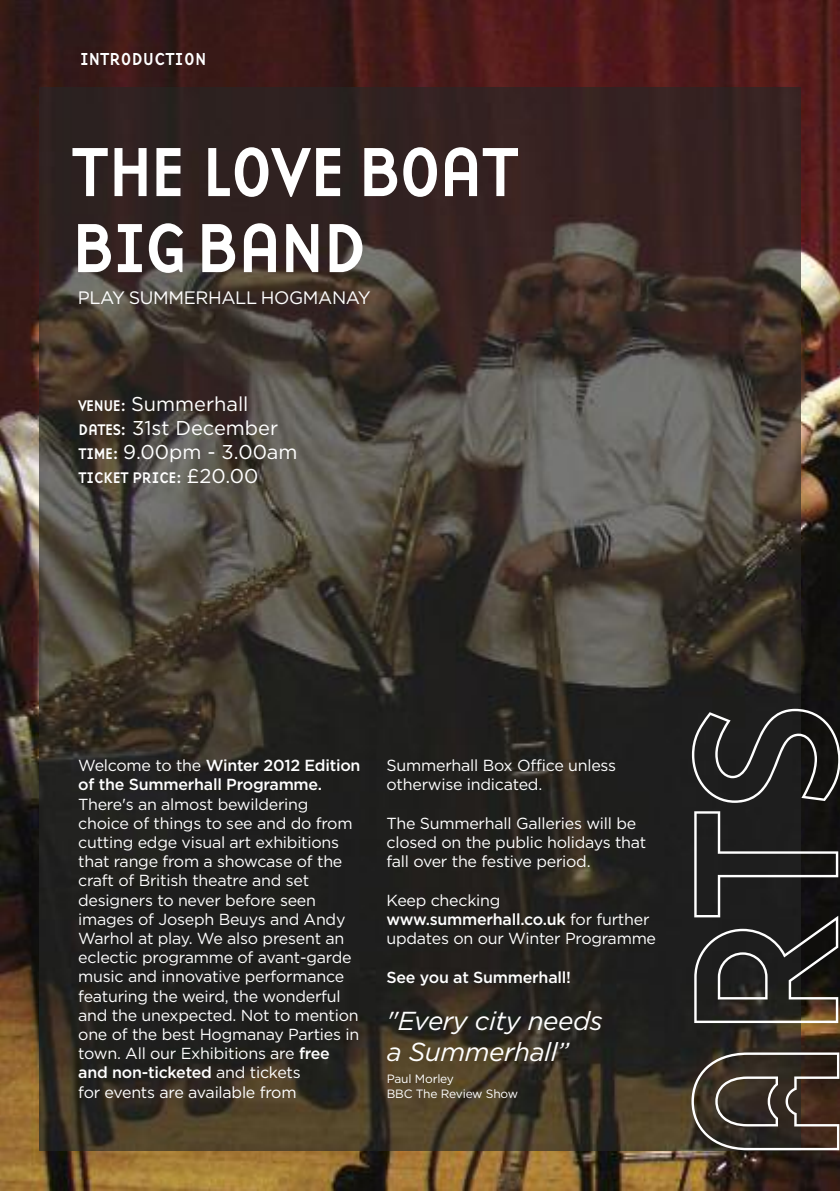
<style>
.page{position:relative;width:840px;height:1191px;background:#fff}
.page>*{position:absolute;margin:0;border:0;box-sizing:border-box;transform-origin:0 0}
.t1{font:72px/76px "Base Nine";letter-spacing:-.07em;color:#fff}
.t2{font:italic 26px/31.2px "Gotham";letter-spacing:-.015em;color:#fff}
.t3{font:20px/24px "Gotham";color:#fff}
.t4{font:18px "Gotham";letter-spacing:-.02em;color:#fff}
.t5{font:18px "Base Nine";letter-spacing:-.045em;color:#fff}
.t6{font:16px/19.2px "Gotham";letter-spacing:-.015em;color:#fff}
.t7{font:500 16px/19.2px "Gotham";letter-spacing:-.015em;color:#fff}
.t8{font:16px "Base Nine";letter-spacing:-.075em;color:#fff}
.t9{font:12px/14.4px "Gotham";letter-spacing:-.015em;color:#fff}
.s1{font-family:"Base Nine";font-size:16px}
.s2{font-family:"Gotham";font-size:20px}
.s3{font-weight:400}
.s4{font-weight:500}
</style>
<div class="page">
<img style="left:0;top:0;width:839px;height:1191px">
<img style="left:40px;top:88px;width:759px;height:1062px">
<svg style="left:691px;top:1052px;width:147px;height:98px;background:#4a4038"></svg>
<svg style="left:691px;top:709px;width:148px;height:314px;background:#31302f"></svg>
<p class="t5" style="left:79px;top:48px;width:129px">INTRODUCTION</p>
<h1 class="t1" style="left:70px;top:133px;width:451px">THE LOVE BOAT<br>BIGBAND</h1>
<p class="t4" style="left:78px;top:287px;width:294px">PLAY SUMMERHALL HOGMANAY</p>
<p class="t3" style="left:78px;top:392px;width:221px"><span class="s1">VENUE:</span> Summerhall<br><span class="s1">DATES:</span> 31st December<br><span class="s1">TIME:</span> 9.00pm - 3.00am</p>
<p class="t8" style="left:78px;top:468px;width:182px">TICKET PRICE: <span class="s2">£20.00</span></p>
<p class="t7" style="left:78px;top:756px;width:283px"><span class="s3">Welcome to the</span> Winter 2012 Edition of the Summerhall Programme.</p>
<p class="t6" style="left:78px;top:794px;width:282px">There's an almost bewildering choice of things to see and do from cutting edge visual art exhibitions that range from a showcase of the craft of British theatre and set designers to never before seen images of Joseph Beuys and Andy<br>Warhol at play. We also present an eclectic programme of avant-garde music and innovative performance featuring the weird, the wonderful and the unexpected. Not to mention one of the best Hogmanay Parties in town. All our Exhibitions are <span class="s4">free and non-ticketed</span> and tickets<br>for events are available from</p>
<p class="t6" style="left:386px;top:756px;width:231px">Summerhall Box Office unless otherwise indicated.</p>
<p class="t6" style="left:386px;top:813px;width:261px">The Summerhall Galleries will be closed on the public holidays that fall over the festive period.</p>
<p class="t6" style="left:386px;top:890px;width:271px">Keep checking <span class="s4">www.summerhall.co.uk</span> for further updates on our Winter Programme</p>
<p class="t7" style="left:386px;top:968px;width:186px">See you at Summerhall!</p>
<h2 class="t2" style="left:386px;top:1005px;width:217px">"Every city needs a Summerhall”</h2>
<p class="t9" style="left:386px;top:1072px;width:133px">Paul Morley<br>BBC The Review Show</p>
</div>
